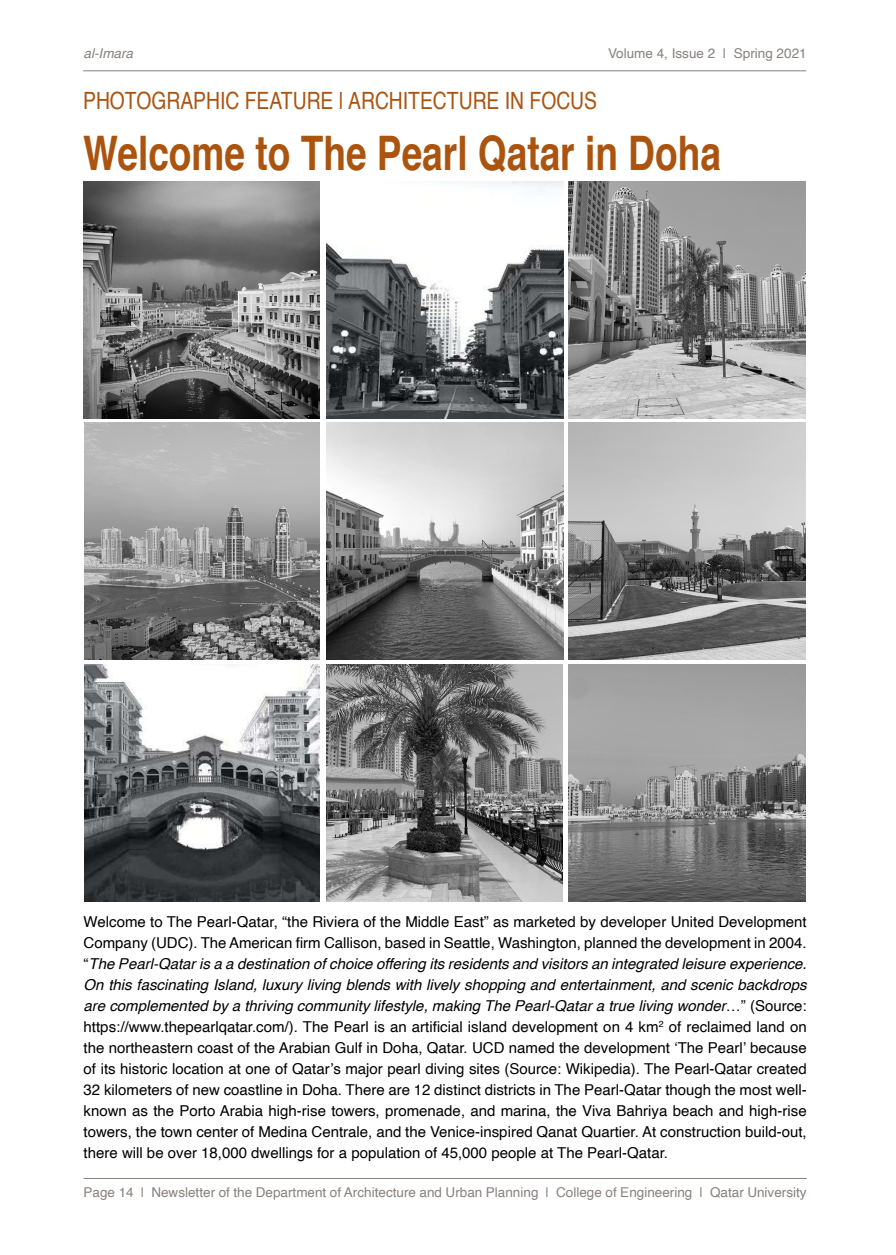
<style>
.page{position:relative;width:896px;height:1255px;background:#fff}
.page>*{position:absolute;margin:0;border:0;box-sizing:border-box;transform-origin:0 0}
.t1{font:700 47.55px "Helvetica";color:#ab5410;scale:.78 1}
.t2{font:23.85px "Helvetica";color:#ab5410;scale:.81 1}
.t3{font:15px/21px "Helvetica";color:#000;text-align:justify}
.t4{font:13.5px "Helvetica";color:#88817e}
.t5{font:italic 13.5px "Helvetica";color:#88817e}
.s1{font-style:italic}
</style>
<div class="page">
<hr style="left:83px;top:70px;width:723px;height:1px;background:#88817e">
<hr style="left:84px;top:1177px;width:722px;height:1px;background:#88817e">
<img style="left:327px;top:422px;width:236px;height:237px">
<img style="left:84px;top:422px;width:235px;height:237px">
<img style="left:568px;top:422px;width:237px;height:237px">
<img style="left:327px;top:664px;width:236px;height:237px">
<img style="left:568px;top:664px;width:237px;height:237px">
<img style="left:84px;top:664px;width:235px;height:237px">
<img style="left:568px;top:182px;width:237px;height:236px">
<img style="left:327px;top:182px;width:236px;height:236px">
<img style="left:84px;top:182px;width:235px;height:236px">
<p class="t5" style="left:84px;top:43px;width:51px">al-Imara</p>
<p class="t4" style="left:608px;top:43px;width:200px">Volume 4, Issue 2 | Spring 2021</p>
<h2 class="t2" style="left:83px;top:82px;width:636px">PHOTOGRAPHIC FEATURE | ARCHITECTURE IN FOCUS</h2>
<h1 class="t1" style="left:83px;top:115px;width:819px">Welcome to The Pearl Qatar in Doha</h1>
<p class="t3" style="left:84px;top:911px;width:724px">Welcome to The Pearl-Qatar, “the Riviera of the Middle East” as marketed by developer United Development Company (UDC). The American firm Callison, based in Seattle, Washington, planned the development in 2004. “<span class="s1">The Pearl-Qatar is a a destination of choice offering its residents and visitors an integrated leisure experience.<br>On this fascinating Island, luxury living blends with lively shopping and entertainment, and scenic backdrops are complemented by a thriving community lifestyle, making The Pearl-Qatar a true living wonder</span>…” (Source: https://www.thepearlqatar.com/). The Pearl is an artificial island development on 4 km<sup>2</sup> of reclaimed land on the northeastern coast of the Arabian Gulf in Doha, Qatar. UCD named the development ‘The Pearl’ because of its historic location at one of Qatar’s major pearl diving sites (Source: Wikipedia). The Pearl-Qatar created 32 kilometers of new coastline in Doha. There are 12 distinct districts in The Pearl-Qatar though the most well&shy;known as the Porto Arabia high-rise towers, promenade, and marina, the Viva Bahriya beach and high-rise towers, the town center of Medina Centrale, and the Venice-inspired Qanat Quartier. At construction build-out, there will be over 18,000 dwellings for a population of 45,000 people at The Pearl-Qatar.</p>
<p class="t4" style="left:84px;top:1181px;width:724px">Page 14 | Newsletter of the Department of Architecture and Urban Planning | College of Engineering | Qatar University</p>
</div>
